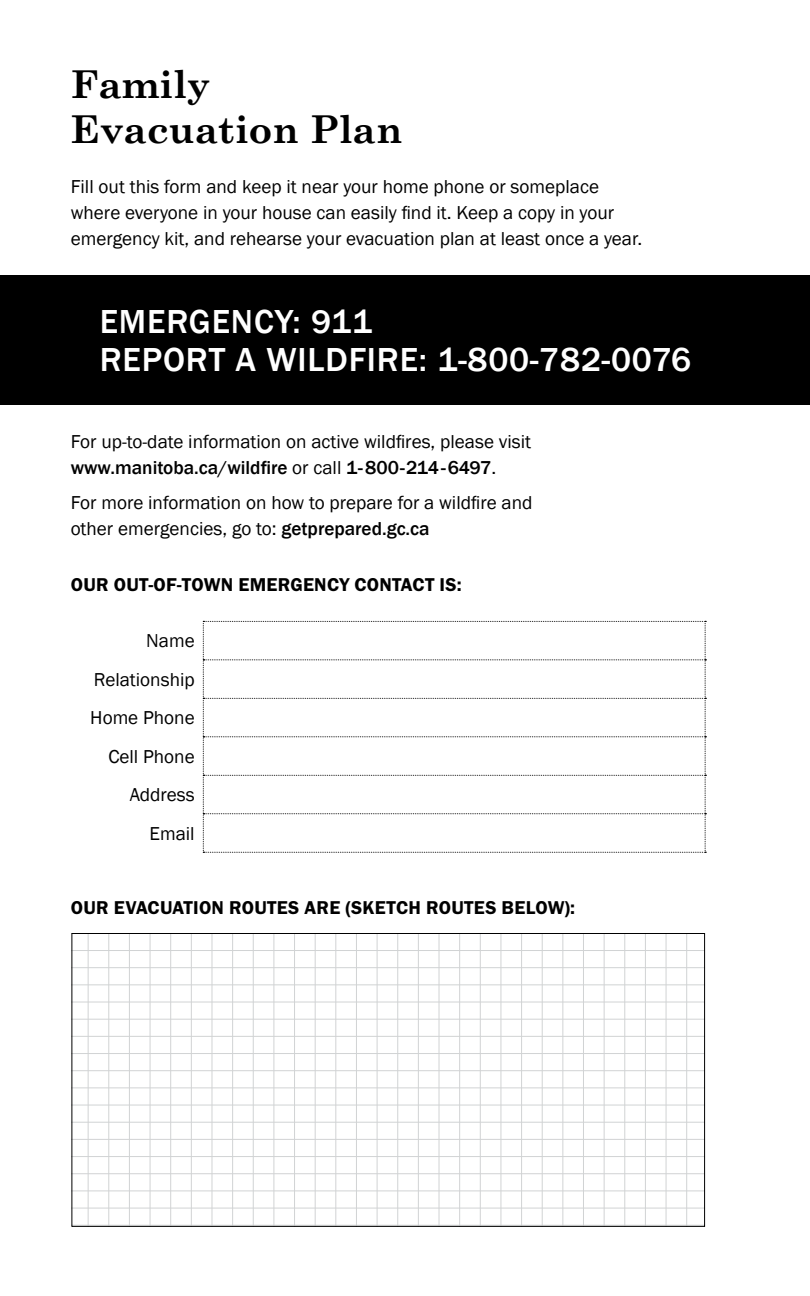
<style>
.page{position:relative;width:810px;height:1296px;background:#fff}
.page>*{position:absolute;margin:0;border:0;box-sizing:border-box;transform-origin:0 0}
.t1{font:700 38.48px/45px "Century Schoolbook";color:#000}
.t2{font:500 34.2px/38.5px "Franklin Gothic";letter-spacing:.025em;color:#fff}
.t3{font:19.35px/38.5px "Franklin Gothic";color:#000}
.t4{font:600 19.35px "Franklin Gothic FS";letter-spacing:.015em;color:#000}
.s1{font-weight:500}
</style>
<div class="page">
<div style="left:0;top:275px;width:810px;height:130px;background:#000"></div>
<svg style="left:203px;top:621px;width:503px;height:232px"></svg>
<hr style="left:88px;top:934px;width:1px;height:292px;background:#d1d3d4">
<hr style="left:108px;top:934px;width:1px;height:292px;background:#d1d3d4">
<hr style="left:129px;top:934px;width:1px;height:292px;background:#d1d3d4">
<hr style="left:150px;top:934px;width:1px;height:292px;background:#d1d3d4">
<hr style="left:170px;top:934px;width:1px;height:292px;background:#d1d3d4">
<hr style="left:191px;top:934px;width:1px;height:292px;background:#d1d3d4">
<hr style="left:212px;top:934px;width:1px;height:292px;background:#d1d3d4">
<hr style="left:232px;top:934px;width:1px;height:292px;background:#d1d3d4">
<hr style="left:253px;top:934px;width:1px;height:292px;background:#d1d3d4">
<hr style="left:274px;top:934px;width:1px;height:292px;background:#d1d3d4">
<hr style="left:294px;top:934px;width:1px;height:292px;background:#d1d3d4">
<hr style="left:315px;top:934px;width:1px;height:292px;background:#d1d3d4">
<hr style="left:335px;top:934px;width:1px;height:292px;background:#d1d3d4">
<hr style="left:356px;top:934px;width:1px;height:292px;background:#d1d3d4">
<hr style="left:377px;top:934px;width:1px;height:292px;background:#d1d3d4">
<hr style="left:397px;top:934px;width:1px;height:292px;background:#d1d3d4">
<hr style="left:418px;top:934px;width:1px;height:292px;background:#d1d3d4">
<hr style="left:439px;top:934px;width:1px;height:292px;background:#d1d3d4">
<hr style="left:459px;top:934px;width:1px;height:292px;background:#d1d3d4">
<hr style="left:480px;top:934px;width:1px;height:292px;background:#d1d3d4">
<hr style="left:501px;top:934px;width:1px;height:292px;background:#d1d3d4">
<hr style="left:521px;top:934px;width:1px;height:292px;background:#d1d3d4">
<hr style="left:542px;top:934px;width:1px;height:292px;background:#d1d3d4">
<hr style="left:562px;top:934px;width:1px;height:292px;background:#d1d3d4">
<hr style="left:583px;top:934px;width:1px;height:292px;background:#d1d3d4">
<hr style="left:604px;top:934px;width:1px;height:292px;background:#d1d3d4">
<hr style="left:624px;top:934px;width:1px;height:292px;background:#d1d3d4">
<hr style="left:645px;top:934px;width:1px;height:292px;background:#d1d3d4">
<hr style="left:666px;top:934px;width:1px;height:292px;background:#d1d3d4">
<hr style="left:686px;top:934px;width:1px;height:292px;background:#d1d3d4">
<hr style="left:72px;top:1208px;width:633px;height:1px;background:#d1d3d4">
<hr style="left:72px;top:1191px;width:633px;height:1px;background:#d1d3d4">
<hr style="left:72px;top:1173px;width:633px;height:1px;background:#d1d3d4">
<hr style="left:72px;top:1156px;width:633px;height:1px;background:#d1d3d4">
<hr style="left:72px;top:1139px;width:633px;height:1px;background:#d1d3d4">
<hr style="left:72px;top:1122px;width:633px;height:1px;background:#d1d3d4">
<hr style="left:72px;top:1105px;width:633px;height:1px;background:#d1d3d4">
<hr style="left:72px;top:1087px;width:633px;height:1px;background:#d1d3d4">
<hr style="left:72px;top:1070px;width:633px;height:1px;background:#d1d3d4">
<hr style="left:72px;top:1053px;width:633px;height:1px;background:#d1d3d4">
<hr style="left:72px;top:1036px;width:633px;height:1px;background:#d1d3d4">
<hr style="left:72px;top:1019px;width:633px;height:1px;background:#d1d3d4">
<hr style="left:72px;top:1002px;width:633px;height:1px;background:#d1d3d4">
<hr style="left:72px;top:984px;width:633px;height:1px;background:#d1d3d4">
<hr style="left:72px;top:967px;width:633px;height:1px;background:#d1d3d4">
<hr style="left:72px;top:950px;width:633px;height:1px;background:#d1d3d4">
<h1 class="t1" style="left:71px;top:61px;width:333px">Family<br>Evacuation Plan</h1>
<p class="t3" style="left:71px;top:175px;width:573px;line-height:25.7px">Fill out this form and keep it near your home phone or someplace where everyone in your house can easily find it. Keep a copy in your emergency kit, and rehearse your evacuation plan at least once a year.</p>
<h2 class="t2" style="left:100px;top:302px;width:593px">Emergency: 911<br>Report a wildfire: 1-800-782-0076</h2>
<p class="t3" style="left:71px;top:430px;width:462px;line-height:25.7px">For up-to-date information on active wildfires, please visit <span class="s1">www.manitoba.ca/wildfire</span> or call <span class="s1">1-800-214-6497</span>.</p>
<p class="t3" style="left:71px;top:491px;width:463px;line-height:25.7px">For more information on how to prepare for a wildfire and other emergencies, go to: <span class="s1">getprepared.gc.ca</span></p>
<p class="t4" style="left:71px;top:574px;width:125px">OUR OUT-OF-TOWN</p>
<p class="t4" style="left:238px;top:574px;width:14px">EMER</p>
<p class="t4" style="left:290px;top:574px;width:26px">GENCY</p>
<p class="t4" style="left:354px;top:574px;width:13px">CONTACT</p>
<p class="t4" style="left:440px;top:574px;width:24px">IS :</p>
<p class="t3" style="left:90px;top:622px;width:106px;text-align:right">Name<br>Relationship<br>Home Phone<br>Cell Phone<br>Address<br>Email</p>
<p class="t4" style="left:71px;top:897px;width:56px">OUR EVAC</p>
<p class="t4" style="left:160px;top:897px;width:24px">UATION</p>
<p class="t4" style="left:229px;top:897px;width:50px">ROUTES</p>
<p class="t4" style="left:305px;top:897px;width:13px">ARE</p>
<p class="t4" style="left:345px;top:897px;width:19px">(SKETCH</p>
<p class="t4" style="left:426px;top:897px;width:50px">ROUTES</p>
<p class="t4" style="left:502px;top:897px;width:75px">BELOW):</p>
</div>
